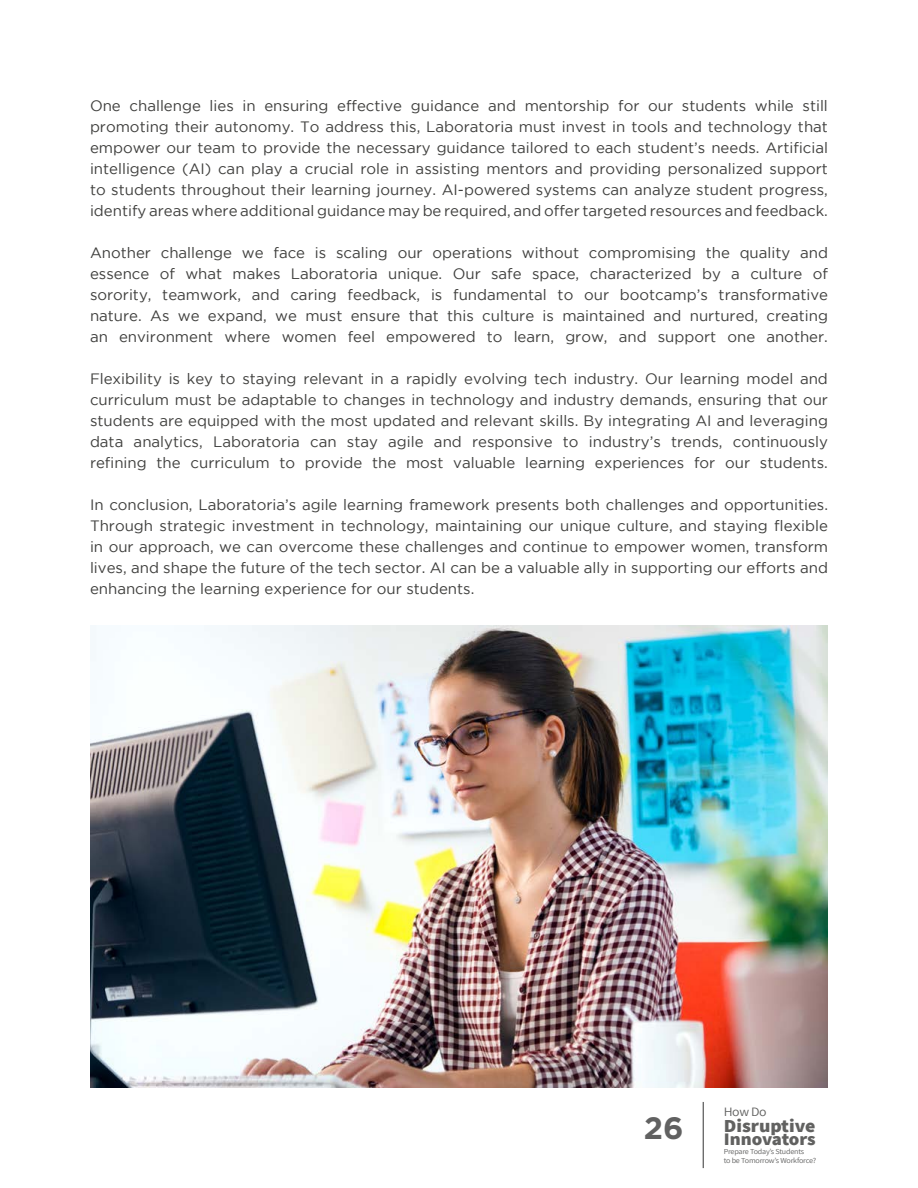
<style>
.page{position:relative;width:918px;height:1188px;background:#fff}
.page>*{position:absolute;margin:0;border:0;box-sizing:border-box;transform-origin:0 0}
.t1{font:700 30.9px "Gotham";color:#616161}
.t2{font:800 18.3px "Assistant";color:#616160;scale:1.08 1}
.t3{font:800 17.55px "Assistant";letter-spacing:-.01em;color:#616160;scale:1.08 1}
.t4{font:15px/21px "Gotham";color:#3f3f3d;text-align:justify}
.t5{font:12.75px "Assistant";color:#616160;scale:1.08 1}
.t6{font:7.5px "Assistant";letter-spacing:-.025em;color:#616160;scale:1.08 1}
</style>
<div class="page">
<hr style="left:703px;top:1102px;width:1px;height:66px;background:#616161">
<img style="left:90px;top:626px;width:738px;height:462px">
<p class="t4" style="left:90px;top:95px;width:740px">One challenge lies in ensuring effective guidance and mentorship for our students while still promoting their autonomy. To address this, Laboratoria must invest in tools and technology that empower our team to provide the necessary guidance tailored to each student’s needs. Artificial intelligence (AI) can play a crucial role in assisting mentors and providing personalized support to students throughout their learning journey. AI-powered systems can analyze student progress, identify areas where additional guidance may be required, and offer targeted resources and feedback.</p>
<p class="t4" style="left:90px;top:242px;width:740px">Another challenge we face is scaling our operations without compromising the quality and essence of what makes Laboratoria unique. Our safe space, characterized by a culture of sorority, teamwork, and caring feedback, is fundamental to our bootcamp’s transformative nature. As we expand, we must ensure that this culture is maintained and nurtured, creating an environment where women feel empowered to learn, grow, and support one another.</p>
<p class="t4" style="left:90px;top:368px;width:740px">Flexibility is key to staying relevant in a rapidly evolving tech industry. Our learning model and curriculum must be adaptable to changes in technology and industry demands, ensuring that our students are equipped with the most updated and relevant skills. By integrating AI and leveraging data analytics, Laboratoria can stay agile and responsive to industry’s trends, continuously refining the curriculum to provide the most valuable learning experiences for our students.</p>
<p class="t4" style="left:90px;top:494px;width:740px">In conclusion, Laboratoria’s agile learning framework presents both challenges and opportunities.<br>Through strategic investment in technology, maintaining our unique culture, and staying flexible in our approach, we can overcome these challenges and continue to empower women, transform lives, and shape the future of the tech sector. AI can be a valuable ally in supporting our efforts and enhancing the learning experience for our students.</p>
<p class="t5" style="left:724px;top:1103px;width:41px">How Do</p>
<h1 class="t1" style="left:644px;top:1111px;width:41px">26</h1>
<p class="t2" style="left:724px;top:1113px;width:87px">Disruptive</p>
<p class="t3" style="left:724px;top:1127px;width:87px">Innovators</p>
<p class="t6" style="left:724px;top:1147px;width:76px">Prepare Today’s Students</p>
<p class="t6" style="left:724px;top:1155px;width:87px">to be Tomorrow’s Workforce?</p>
</div>
